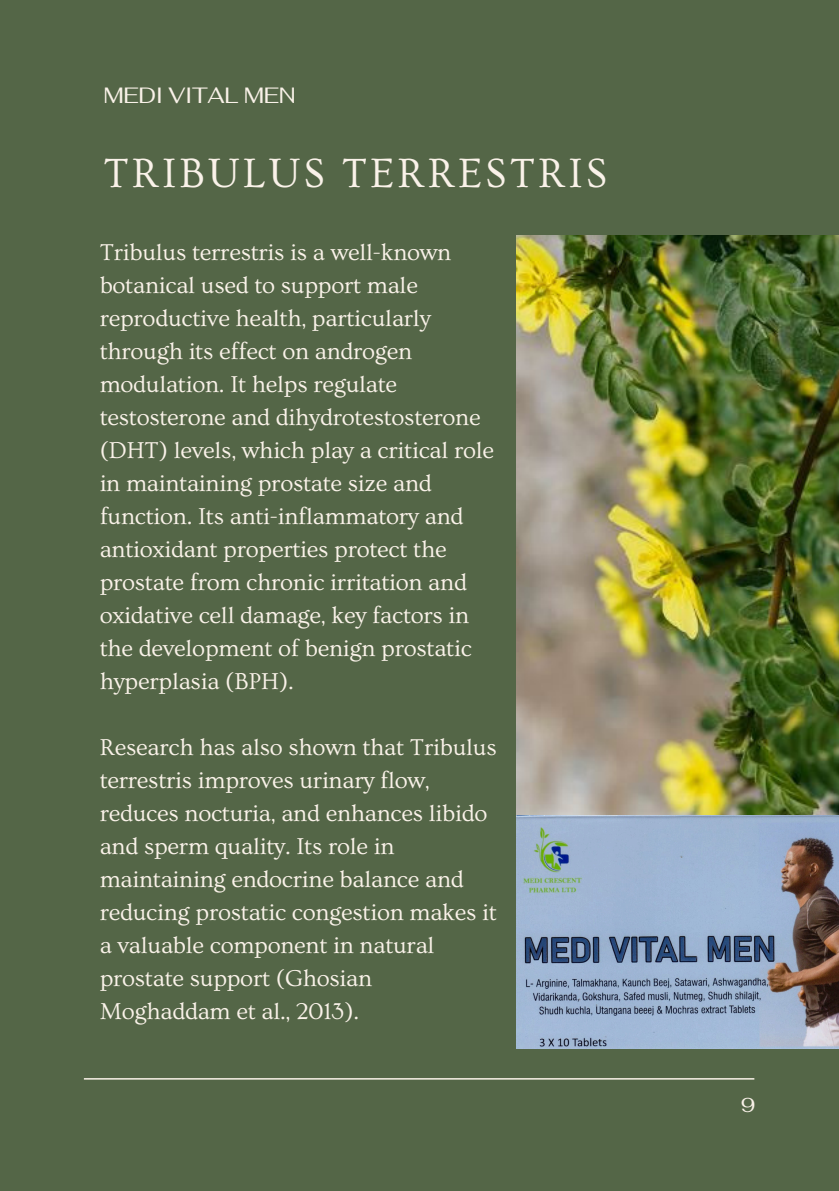
<style>
.page{position:relative;width:839px;height:1191px;background:#fff}
.page>*{position:absolute;margin:0;border:0;box-sizing:border-box;transform-origin:0 0}
.t1{font:43px "Ovo";letter-spacing:.07em;color:#faf2e9}
.t2{font:24px/33px "Ovo";letter-spacing:-.01em;color:#faf2e9}
.t3{font:22px "Fahkwang";letter-spacing:-.015em;color:#faf2e9}
.t4{font:20px "Fahkwang";color:#faf2e9}
</style>
<div class="page">
<div style="left:0;top:0;width:838px;height:1190px;background:#546647"></div>
<hr style="left:84px;top:1078px;width:670px;height:2px;background:#faf2e9">
<img style="left:516px;top:235px;width:322px;height:580px">
<img style="left:516px;top:815px;width:322px;height:234px">
<p class="t3" style="left:103px;top:80px;width:194px">MEDI VITAL MEN</p>
<p class="t1" style="left:103px;top:150px;width:505px">TRIBULUS TERRESTRIS</p>
<h1 class="t2" style="left:100px;top:236px;width:396px">Tribulus terrestris is a well-known botanical used to support male reproductive health, particularly through its effect on androgen modulation. It helps regulate testosterone and dihydrotestosterone (DHT) levels, which play a critical role in maintaining prostate size and function. Its anti-inflammatory and antioxidant properties protect the prostate from chronic irritation and oxidative cell damage, key factors in the development of benign prostatic hyperplasia (BPH).</h1>
<p class="t2" style="left:100px;top:731px;width:399px">Research has also shown that Tribulus terrestris improves urinary flow, reduces nocturia, and enhances libido and sperm quality. Its role in maintaining endocrine balance and reducing prostatic congestion makes it a valuable component in natural prostate support (Ghosian Moghaddam et al., 2013).</p>
<p class="t4" style="left:741px;top:1092px;width:15px">9</p>
</div>
